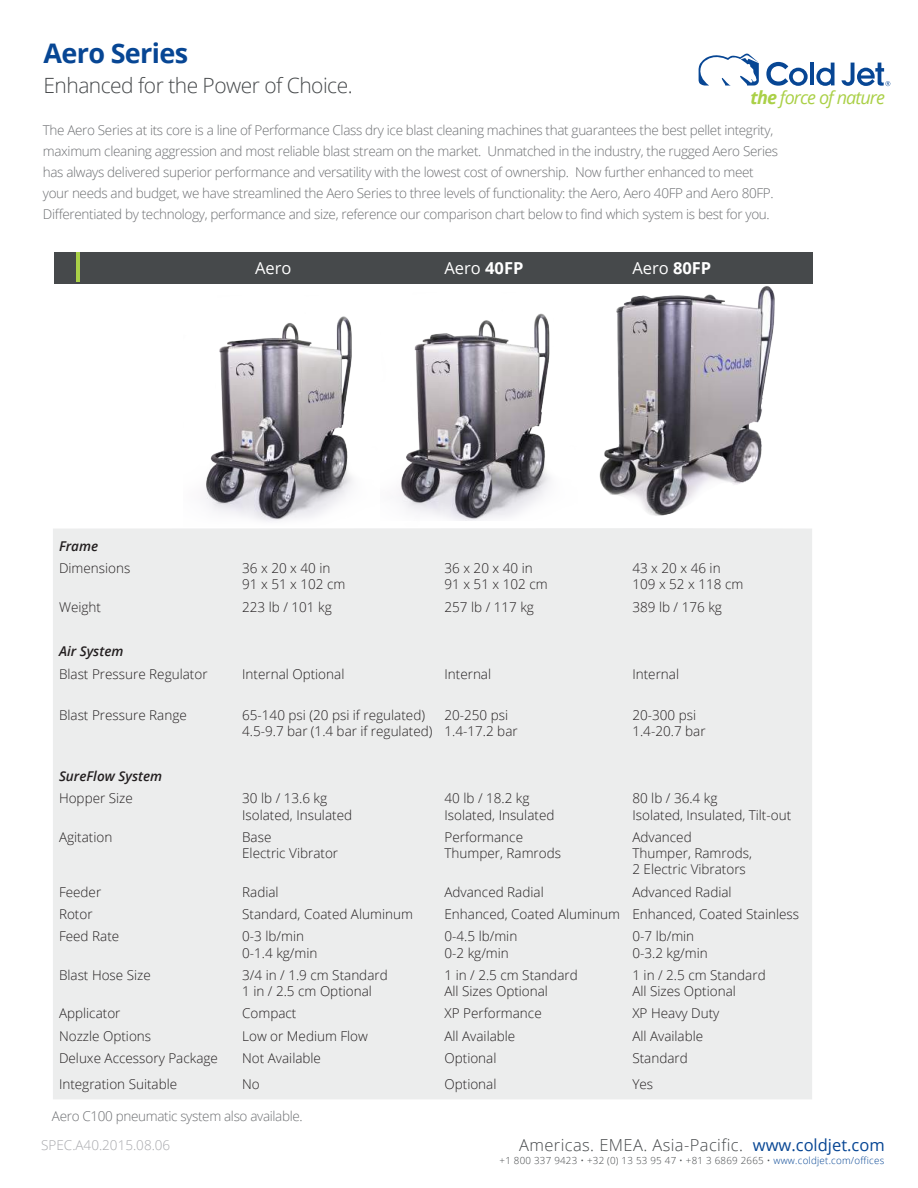
<style>
.page{position:relative;width:918px;height:1188px;background:#fff}
.page>*{position:absolute;margin:0;border:0;box-sizing:border-box;transform-origin:0 0}
.t1{font:700 27px "Open Sans";letter-spacing:-.025em;color:#074694}
.t2{font:300 21px "Open Sans";letter-spacing:-.025em;color:#46494b}
.t3{font:italic 18px "Open Sans";letter-spacing:-.05em;color:#aad047}
.t4{font:300 16.5px "Open Sans";letter-spacing:.025em;color:#46494b}
.t5{font:16.5px "Open Sans";color:#fff}
.t6{font:300 13.5px/16.2px "Open Sans";color:#231f20}
.t7{font:300 13.5px/21px "Open Sans";letter-spacing:-.025em;color:#6d6f72}
.t8{font:italic 600 13.5px "Open Sans";color:#231f20}
.t9{font:300 13.5px "Open Sans";color:#a8a9ad}
.t10{font:300 9.75px "Open Sans";letter-spacing:.025em;color:#46494b}
.s1{font-weight:700}
.s2{font-weight:400;color:#074694}
.s3{color:#074694}
</style>
<div class="page">
<div style="left:53px;top:528px;width:759px;height:571px;background:#eceded"></div>
<div style="left:54px;top:252px;width:758px;height:32px;background:#46494b"></div>
<img style="left:599px;top:286px;width:176px;height:230px">
<img style="left:420px;top:313px;width:130px;height:208px">
<img style="left:203px;top:316px;width:217px;height:206px">
<svg style="left:698px;top:53px;width:61px;height:33px"></svg>
<svg style="left:766px;top:62px;width:42px;height:24px"></svg>
<hr style="left:810px;top:63px;width:4px;height:22px;background:#074694">
<svg style="left:816px;top:63px;width:19px;height:23px"></svg>
<svg style="left:842px;top:63px;width:48px;height:23px"></svg>
<hr style="left:76px;top:252px;width:4px;height:29px;background:#aad047">
<h1 class="t1" style="left:44px;top:34px;width:146px">Aero Series</h1>
<h2 class="t2" style="left:44px;top:71px;width:311px">Enhanced for the Power of Choice.</h2>
<h3 class="t3" style="left:751px;top:86px;width:136px"><span class="s1">the</span> force of nature</h3>
<p class="t7" style="left:43px;top:119px;width:737px">The Aero Series at its core is a line of Performance Class dry ice blast cleaning machines that guarantees the best pellet integrity, maximum cleaning aggression and most reliable blast stream on the market. Unmatched in the industry, the rugged Aero Series has always delivered superior performance and versatility with the lowest cost of ownership. Now further enhanced to meet your needs and budget, we have streamlined the Aero Series to three levels of functionality: the Aero, Aero 40FP and Aero 80FP.<br>Differentiated by technology, performance and size, reference our comparison chart below to find which system is best for you.</p>
<p class="t5" style="left:255px;top:256px;width:38px">Aero</p>
<p class="t5" style="left:444px;top:256px;width:80px">Aero <span class="s1">40FP</span></p>
<p class="t5" style="left:632px;top:256px;width:80px">Aero <span class="s1">80FP</span></p>
<p class="t8" style="left:59px;top:537px;width:41px">Frame</p>
<p class="t6" style="left:59px;top:560px;width:73px">Dimensions</p>
<p class="t6" style="left:242px;top:560px;width:105px">36 x 20 x 40 in<br>91 x 51 x 102 cm</p>
<p class="t6" style="left:444px;top:560px;width:105px">36 x 20 x 40 in<br>91 x 51 x 102 cm</p>
<p class="t6" style="left:632px;top:560px;width:112px">43 x 20 x 46 in<br>109 x 52 x 118 cm</p>
<p class="t6" style="left:59px;top:598px;width:44px">Weight</p>
<p class="t6" style="left:242px;top:598px;width:91px">223 lb / 101 kg</p>
<p class="t6" style="left:444px;top:598px;width:91px">257 lb / 117 kg</p>
<p class="t6" style="left:632px;top:598px;width:91px">389 lb / 176 kg</p>
<p class="t8" style="left:59px;top:642px;width:66px">Air System</p>
<p class="t6" style="left:59px;top:665px;width:150px">Blast Pressure Regulator</p>
<p class="t6" style="left:242px;top:665px;width:104px">Internal Optional</p>
<p class="t6" style="left:444px;top:665px;width:48px">Internal</p>
<p class="t6" style="left:632px;top:665px;width:48px">Internal</p>
<p class="t6" style="left:59px;top:707px;width:129px">Blast Pressure Range</p>
<p class="t6" style="left:242px;top:707px;width:192px">65-140 psi (20 psi if regulated)<br>4.5-9.7 bar (1.4 bar if regulated)</p>
<p class="t6" style="left:444px;top:707px;width:75px">20-250 psi<br>1.4-17.2 bar</p>
<p class="t6" style="left:632px;top:707px;width:75px">20-300 psi<br>1.4-20.7 bar</p>
<p class="t8" style="left:59px;top:767px;width:105px">SureFlow System</p>
<p class="t6" style="left:59px;top:790px;width:75px">Hopper Size</p>
<p class="t6" style="left:242px;top:790px;width:111px">30 lb / 13.6 kg<br>Isolated, Insulated</p>
<p class="t6" style="left:444px;top:790px;width:111px">40 lb / 18.2 kg<br>Isolated, Insulated</p>
<p class="t6" style="left:632px;top:790px;width:160px">80 lb / 36.4 kg<br>Isolated, Insulated, Tilt-out</p>
<p class="t6" style="left:59px;top:829px;width:55px">Agitation</p>
<p class="t6" style="left:242px;top:829px;width:98px">Base<br>Electric Vibrator</p>
<p class="t6" style="left:444px;top:829px;width:118px">Performance<br>Thumper, Ramrods</p>
<p class="t6" style="left:632px;top:829px;width:121px">Advanced<br>Thumper, Ramrods,<br>2 Electric Vibrators</p>
<p class="t6" style="left:59px;top:883px;width:44px">Feeder</p>
<p class="t6" style="left:242px;top:883px;width:38px">Radial</p>
<p class="t6" style="left:444px;top:883px;width:101px">Advanced Radial</p>
<p class="t6" style="left:632px;top:883px;width:101px">Advanced Radial</p>
<p class="t6" style="left:59px;top:906px;width:35px">Rotor</p>
<p class="t6" style="left:242px;top:906px;width:172px">Standard, Coated Aluminum</p>
<p class="t6" style="left:444px;top:906px;width:356px">Enhanced, Coated Aluminum Enhanced, Coated Stainless</p>
<p class="t6" style="left:59px;top:928px;width:62px">Feed Rate</p>
<p class="t6" style="left:242px;top:928px;width:77px">0-3 lb/min<br>0-1.4 kg/min</p>
<p class="t6" style="left:444px;top:928px;width:74px">0-4.5 lb/min<br>0-2 kg/min</p>
<p class="t6" style="left:632px;top:928px;width:77px">0-7 lb/min<br>0-3.2 kg/min</p>
<p class="t6" style="left:59px;top:967px;width:93px">Blast Hose Size</p>
<p class="t6" style="left:242px;top:967px;width:147px">3/4 in / 1.9 cm Standard<br>1 in / 2.5 cm Optional</p>
<p class="t6" style="left:444px;top:967px;width:135px">1 in / 2.5 cm Standard<br>All Sizes Optional</p>
<p class="t6" style="left:632px;top:967px;width:135px">1 in / 2.5 cm Standard<br>All Sizes Optional</p>
<p class="t6" style="left:59px;top:1005px;width:63px">Applicator</p>
<p class="t6" style="left:242px;top:1005px;width:56px">Compact</p>
<p class="t6" style="left:444px;top:1005px;width:99px">XP Performance</p>
<p class="t6" style="left:632px;top:1005px;width:89px">XP Heavy Duty</p>
<p class="t6" style="left:59px;top:1027px;width:94px">Nozzle Options</p>
<p class="t6" style="left:242px;top:1027px;width:127px">Low or Medium Flow</p>
<p class="t6" style="left:444px;top:1027px;width:72px">All Available</p>
<p class="t6" style="left:632px;top:1027px;width:72px">All Available</p>
<p class="t6" style="left:59px;top:1050px;width:161px">Deluxe Accessory Package</p>
<p class="t6" style="left:242px;top:1050px;width:80px">Not Available</p>
<p class="t6" style="left:444px;top:1050px;width:54px">Optional</p>
<p class="t6" style="left:632px;top:1050px;width:57px">Standard</p>
<p class="t6" style="left:59px;top:1075px;width:120px">Integration Suitable</p>
<p class="t6" style="left:242px;top:1075px;width:19px">No</p>
<p class="t6" style="left:444px;top:1075px;width:54px">Optional</p>
<p class="t6" style="left:632px;top:1075px;width:22px">Yes</p>
<p class="t7" style="left:52px;top:1105px;width:252px">Aero C100 pneumatic system also available.</p>
<p class="t9" style="left:41px;top:1135px;width:131px">SPEC.A40.2015.08.06</p>
<p class="t4" style="left:519px;top:1134px;width:367px">Americas. EMEA. Asia-Pacific. <span class="s2">www.coldjet.com</span></p>
<p class="t10" style="left:500px;top:1154px;width:386px">+1 800 337 9423 • +32 (0) 13 53 95 47 • +81 3 6869 2665 • <span class="s3">www.coldjet.com/offices</span></p>
</div>
